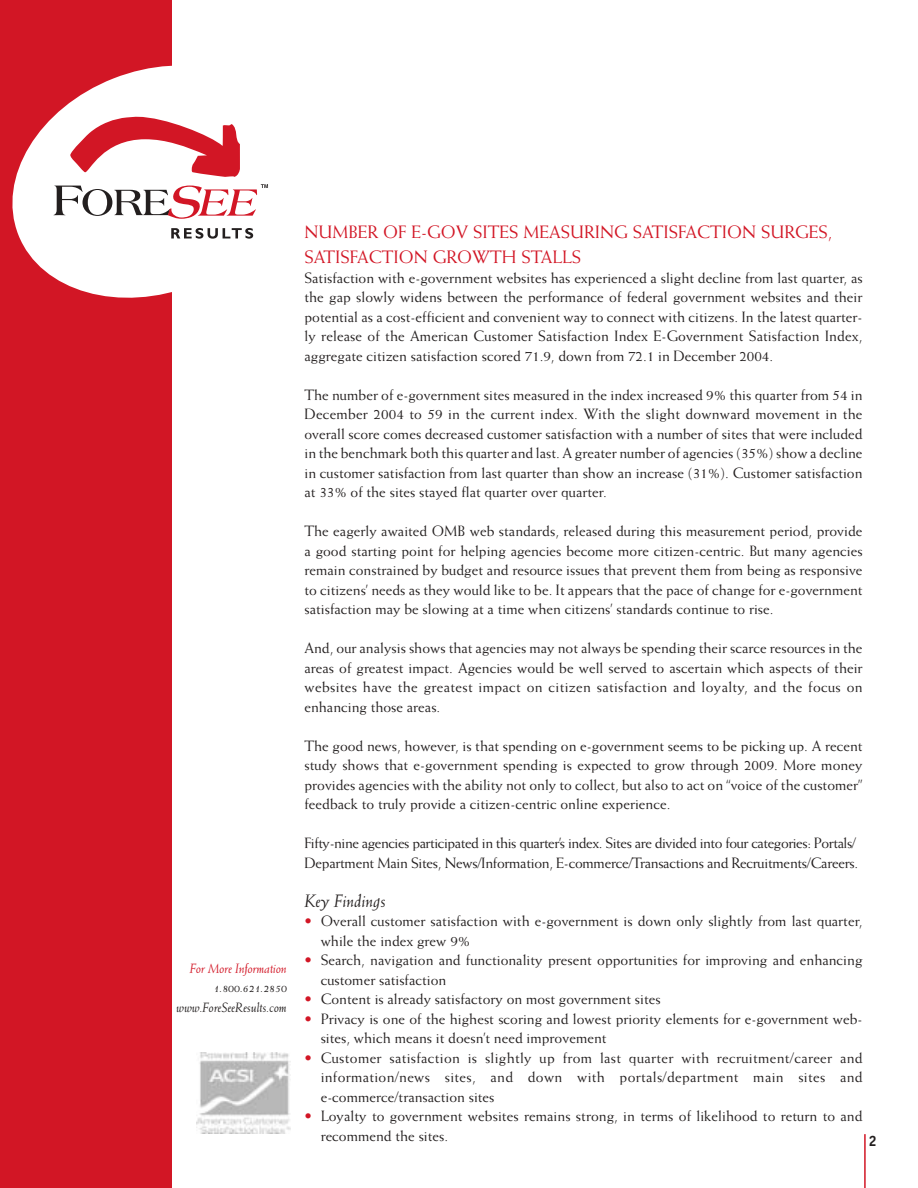
<style>
.page{position:relative;width:918px;height:1188px;background:#fff}
.page>*{position:absolute;margin:0;border:0;box-sizing:border-box;transform-origin:0 0}
.t1{font:18px/25.5px "Weiss";color:#d21625}
.t2{font:italic 18px "Weiss";color:#231f1f}
.t3{font:15px/19.5px "Weiss";color:#231f1f;text-align:justify}
.t4{font:15px/19.5px "Weiss";letter-spacing:-.03em;color:#231f1f}
.t5{font:700 15px "Officina Sans";color:#231f1f}
.t6{font:italic 13.5px/19.5px "Weiss";letter-spacing:-.01em;color:#231f1f;text-align:right}
.t7{font:italic 13.5px "Weiss";letter-spacing:-.01em;color:#d21625}
.s1{color:#d21625}
</style>
<div class="page">
<div style="left:0;top:0;width:171px;height:1188px;background:#d21625"></div>
<svg style="left:12px;top:49px;width:242px;height:265px;fill:#fff"></svg>
<img style="left:196px;top:1052px;width:95px;height:82px">
<hr style="left:864px;top:1134px;width:2px;height:54px;background:#d21625">
<svg style="left:54px;top:184px;width:214px;height:35px"></svg>
<svg style="left:171px;top:228px;width:82px;height:11px"></svg>
<svg style="left:70px;top:117px;width:170px;height:60px"></svg>
<p class="t7" style="left:190px;top:963px;width:99px">For More Information</p>
<p class="t6" style="left:177px;top:979px;width:112px">1.800.621.2850 www.ForeSeeResults.com</p>
<p class="t1" style="left:304px;top:220px;width:529px">NUMBER OF E-GOV SITES MEASURING SATISFACTION SURGES,<br>SATISFACTION GROWTH STALLS</p>
<p class="t3" style="left:304px;top:269px;width:560px">Satisfaction with e-government websites has experienced a slight decline from last quarter, as the gap slowly widens between the performance of federal government websites and their potential as a cost-efficient and convenient way to connect with citizens. In the latest quarter&shy;ly release of the American Customer Satisfaction Index E-Government Satisfaction Index, aggregate citizen satisfaction scored 71.9, down from 72.1 in December 2004.</p>
<p class="t3" style="left:304px;top:386px;width:560px">The number of e-government sites measured in the index increased 9% this quarter from 54 in December 2004 to 59 in the current index. With the slight downward movement in the overall score comes decreased customer satisfaction with a number of sites that were included in the benchmark both this quarter and last. A greater number of agencies (35%) show a decline in customer satisfaction from last quarter than show an increase (31%). Customer satisfaction at 33% of the sites stayed flat quarter over quarter.</p>
<p class="t3" style="left:304px;top:522px;width:560px">The eagerly awaited OMB web standards, released during this measurement period, provide a good starting point for helping agencies become more citizen-centric. But many agencies remain constrained by budget and resource issues that prevent them from being as responsive to citizens’ needs as they would like to be. It appears that the pace of change for e-government satisfaction may be slowing at a time when citizens’ standards continue to rise.</p>
<p class="t3" style="left:304px;top:639px;width:560px">And, our analysis shows that agencies may not always be spending their scarce resources in the areas of greatest impact. Agencies would be well served to ascertain which aspects of their websites have the greatest impact on citizen satisfaction and loyalty, and the focus on enhancing those areas.</p>
<p class="t3" style="left:304px;top:737px;width:560px">The good news, however, is that spending on e-government seems to be picking up. A recent study shows that e-government spending is expected to grow through 2009. More money provides agencies with the ability not only to collect, but also to act on “voice of the customer” feedback to truly provide a citizen-centric online experience.</p>
<p class="t4" style="left:304px;top:834px;width:555px">Fifty-nine agencies participated in this quarter’s index. Sites are divided into four categories: Portals/<br>Department Main Sites, News/Information, E-commerce/Transactions and Recruitments/Careers.</p>
<p class="t2" style="left:304px;top:893px;width:83px">Key Findings</p>
<p class="t3" style="left:321px;top:912px;width:543px;text-indent:-16px"><span class="s1">•</span> Overall customer satisfaction with e-government is down only slightly from last quarter, while the index grew 9%</p>
<p class="t3" style="left:321px;top:951px;width:543px;text-indent:-16px"><span class="s1">•</span> Search, navigation and functionality present opportunities for improving and enhancing customer satisfaction</p>
<p class="t3" style="left:304px;top:990px;width:358px"><span class="s1">•</span> Content is already satisfactory on most government sites</p>
<p class="t3" style="left:321px;top:1010px;width:543px;text-indent:-16px"><span class="s1">•</span> Privacy is one of the highest scoring and lowest priority elements for e-government web&shy;sites, which means it doesn’t need improvement</p>
<p class="t3" style="left:321px;top:1049px;width:543px;text-indent:-16px"><span class="s1">•</span> Customer satisfaction is slightly up from last quarter with recruitment/career and information/news sites, and down with portals/department main sites and e-commerce/transaction sites</p>
<p class="t3" style="left:321px;top:1107px;width:543px;text-indent:-16px"><span class="s1">•</span> Loyalty to government websites remains strong, in terms of likelihood to return to and recommend the sites.</p>
<p class="t5" style="left:868px;top:1136px;width:10px">2</p>
</div>
